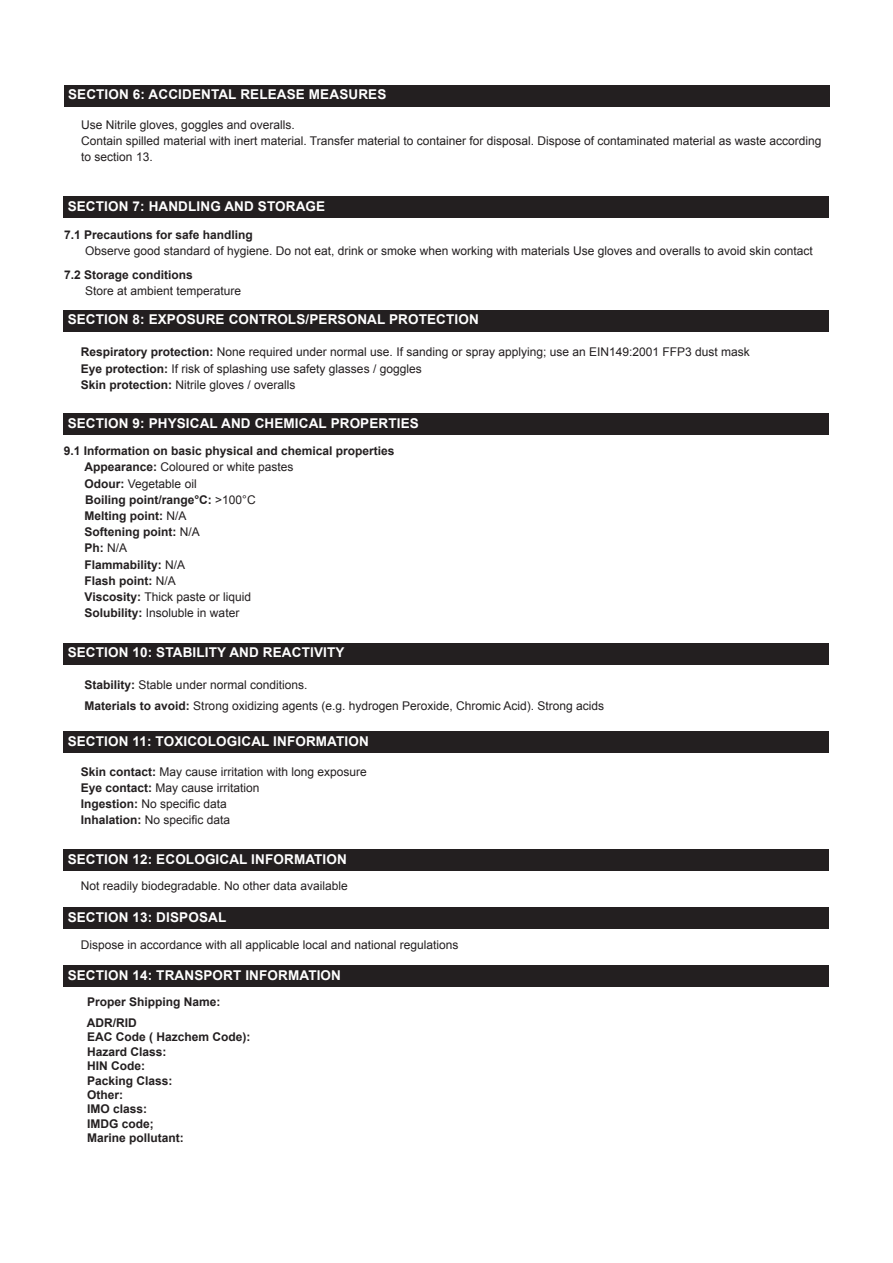
<style>
.page{position:relative;width:893px;height:1263px;background:#fff}
.page>*{position:absolute;margin:0;border:0;box-sizing:border-box;transform-origin:0 0}
.t1{font:700 13.5px "Arial";letter-spacing:.01em;color:#fff}
.t2{font:12px "Arial";color:#231f20}
.t3{font:700 12px "Arial";color:#231f20}
.s1{font-weight:700}
.s2{font-weight:400}
</style>
<div class="page">
<div style="left:64px;top:85px;width:766px;height:21px;background:#231f20"></div>
<div style="left:64px;top:196px;width:765px;height:22px;background:#231f20"></div>
<div style="left:64px;top:310px;width:765px;height:21px;background:#231f20"></div>
<div style="left:64px;top:413px;width:765px;height:22px;background:#231f20"></div>
<div style="left:64px;top:643px;width:765px;height:21px;background:#231f20"></div>
<div style="left:64px;top:731px;width:765px;height:22px;background:#231f20"></div>
<div style="left:64px;top:849px;width:765px;height:22px;background:#231f20"></div>
<div style="left:64px;top:908px;width:765px;height:21px;background:#231f20"></div>
<div style="left:64px;top:965px;width:765px;height:21px;background:#231f20"></div>
<p class="t1" style="left:68px;top:86px;width:320px">SECTION 6: ACCIDENTAL RELEASE MEASURES</p>
<p class="t2" style="left:81px;top:117px;width:215px">Use Nitrile gloves, goggles and overalls.</p>
<p class="t2" style="left:81px;top:133px;width:742px">Contain spilled material with inert material. Transfer material to container for disposal. Dispose of contaminated material as waste according</p>
<p class="t2" style="left:81px;top:149px;width:73px">to section 13.</p>
<p class="t1" style="left:68px;top:197px;width:259px">SECTION 7: HANDLING AND STORAGE</p>
<p class="t3" style="left:64px;top:227px;width:190px">7.1 Precautions for safe handling</p>
<p class="t2" style="left:85px;top:243px;width:729px">Observe good standard of hygiene. Do not eat, drink or smoke when working with materials Use gloves and overalls to avoid skin contact</p>
<p class="t3" style="left:64px;top:267px;width:130px">7.2 Storage conditions</p>
<p class="t2" style="left:85px;top:283px;width:158px">Store at ambient temperature</p>
<p class="t1" style="left:68px;top:311px;width:413px">SECTION 8: EXPOSURE CONTROLS/PERSONAL PROTECTION</p>
<p class="t2" style="left:81px;top:344px;width:670px"><span class="s1">Respiratory protection:</span> None required under normal use. If sanding or spray applying; use an EIN149:2001 FFP3 dust mask</p>
<p class="t2" style="left:81px;top:360px;width:342px"><span class="s1">Eye protection:</span> If risk of splashing use safety glasses / goggles</p>
<p class="t2" style="left:81px;top:377px;width:216px"><span class="s1">Skin protection:</span> Nitrile gloves / overalls</p>
<p class="t1" style="left:68px;top:414px;width:353px">SECTION 9: PHYSICAL AND CHEMICAL PROPERTIES</p>
<p class="t3" style="left:64px;top:443px;width:332px">9.1 Information on basic physical and chemical properties</p>
<p class="t2" style="left:85px;top:459px;width:210px"><span class="s1">Appearance:</span> Coloured or white pastes</p>
<p class="t2" style="left:85px;top:476px;width:114px"><span class="s1">Odour:</span> Vegetable oil</p>
<p class="t3" style="left:85px;top:492px;width:172px">Boiling point/range°C: <span class="s2">&gt;100°C</span></p>
<p class="t3" style="left:85px;top:508px;width:103px">Melting point: <span class="s2">N/A</span></p>
<p class="t3" style="left:85px;top:524px;width:117px">Softening point: <span class="s2">N/A</span></p>
<p class="t3" style="left:85px;top:540px;width:44px">Ph: <span class="s2">N/A</span></p>
<p class="t3" style="left:85px;top:556px;width:102px">Flammability: <span class="s2">N/A</span></p>
<p class="t3" style="left:85px;top:573px;width:93px">Flash point: <span class="s2">N/A</span></p>
<p class="t2" style="left:85px;top:589px;width:168px"><span class="s1">Viscosity:</span> Thick paste or liquid</p>
<p class="t2" style="left:85px;top:605px;width:156px"><span class="s1">Solubility:</span> Insoluble in water</p>
<p class="t1" style="left:68px;top:644px;width:278px">SECTION 10: STABILITY AND REACTIVITY</p>
<p class="t2" style="left:85px;top:677px;width:224px"><span class="s1">Stability:</span> Stable under normal conditions.</p>
<p class="t2" style="left:85px;top:698px;width:521px"><span class="s1">Materials to avoid:</span> Strong oxidizing agents (e.g. hydrogen Peroxide, Chromic Acid). Strong acids</p>
<p class="t1" style="left:68px;top:732px;width:303px">SECTION 11: TOXICOLOGICAL INFORMATION</p>
<p class="t2" style="left:81px;top:763px;width:288px"><span class="s1">Skin contact:</span> May cause irritation with long exposure</p>
<p class="t2" style="left:81px;top:780px;width:180px"><span class="s1">Eye contact:</span> May cause irritation</p>
<p class="t2" style="left:81px;top:796px;width:148px"><span class="s1">Ingestion:</span> No specific data</p>
<p class="t2" style="left:81px;top:812px;width:151px"><span class="s1">Inhalation:</span> No specific data</p>
<p class="t1" style="left:68px;top:850px;width:281px">SECTION 12: ECOLOGICAL INFORMATION</p>
<p class="t2" style="left:81px;top:878px;width:268px">Not readily biodegradable. No other data available</p>
<p class="t1" style="left:68px;top:908px;width:160px">SECTION 13: DISPOSAL</p>
<p class="t2" style="left:81px;top:937px;width:379px">Dispose in accordance with all applicable local and national regulations</p>
<p class="t1" style="left:68px;top:966px;width:275px">SECTION 14: TRANSPORT INFORMATION</p>
<p class="t3" style="left:87px;top:994px;width:135px">Proper Shipping Name:</p>
<p class="t3" style="left:87px;top:1015px;width:51px">ADR/RID</p>
<p class="t3" style="left:87px;top:1029px;width:165px">EAC Code ( Hazchem Code):</p>
<p class="t3" style="left:87px;top:1044px;width:81px">Hazard Class:</p>
<p class="t3" style="left:87px;top:1058px;width:59px">HIN Code:</p>
<p class="t3" style="left:87px;top:1072px;width:87px">Packing Class:</p>
<p class="t3" style="left:87px;top:1087px;width:37px">Other:</p>
<p class="t3" style="left:87px;top:1101px;width:62px">IMO class:</p>
<p class="t3" style="left:87px;top:1116px;width:68px">IMDG code;</p>
<p class="t3" style="left:87px;top:1130px;width:98px">Marine pollutant:</p>
</div>
